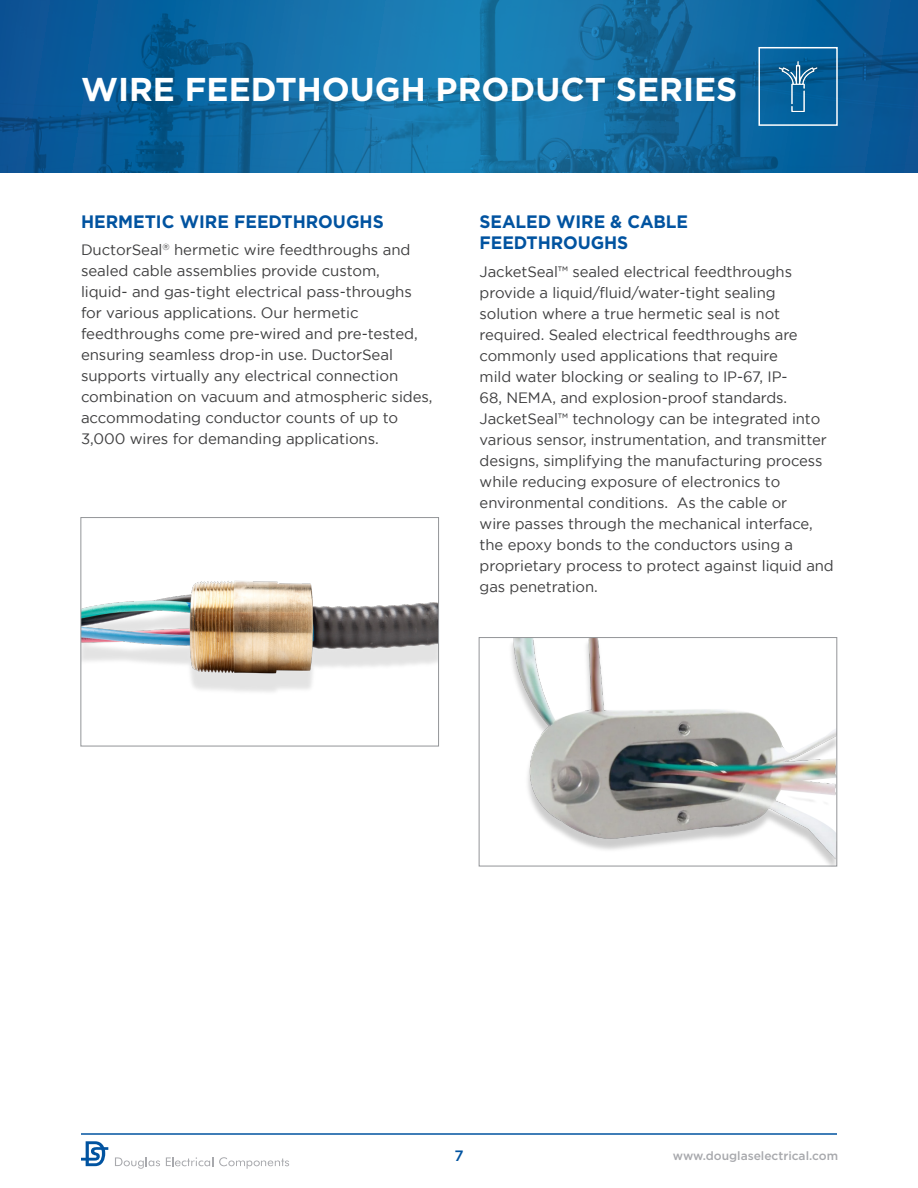
<style>
.page{position:relative;width:918px;height:1188px;background:#fff}
.page>*{position:absolute;margin:0;border:0;box-sizing:border-box;transform-origin:0 0}
.t1{font:700 33px "Gotham";color:#fff}
.Body_Copy{font:700 18px/21.6px "Gotham";letter-spacing:-.005em;color:#0153a0;scale:.96 1}
.Body_title{font:700 18px "Gotham";color:#0153a0;scale:.96 1}
.Body_Copy-2{font:15px/21px "Gotham";letter-spacing:-.005em;color:#3e3e3f}
.t2{font:500 15px "Gotham";color:#0153a0}
.t3{font:500 12px "Gotham";color:#a8a9ad}
</style>
<div class="page">
<hr style="left:81px;top:1133px;width:756px;height:2px;background:#0153a0">
<svg style="left:115px;top:1157px;width:45px;height:12px"></svg>
<svg style="left:166px;top:1157px;width:47px;height:9px"></svg>
<svg style="left:219px;top:1157px;width:70px;height:12px"></svg>
<svg style="left:81px;top:1141px;width:27px;height:25px"></svg>
<img style="left:0;top:0;width:918px;height:173px">
<img style="left:773px;top:61px;width:50px;height:51px">
<div style="left:758px;top:47px;width:80px;height:79px;border:2px solid #fff"></div>
<img style="left:83px;top:580px;width:354px;height:112px">
<div style="left:81px;top:517px;width:358px;height:229px;border:1px solid #939598"></div>
<img style="left:511px;top:639px;width:324px;height:225px">
<div style="left:479px;top:637px;width:358px;height:229px;border:1px solid #939598"></div>
<p class="t1" style="left:81px;top:67px;width:658px">WIRE FEEDTHOUGH PRODUCT SERIES</p>
<p class="Body_title" style="left:81px;top:209px;width:317px">HERMETIC WIRE FEEDTHROUGHS</p>
<p class="Body_Copy-2" style="left:81px;top:239px;width:353px">DuctorSeal<sup>®</sup> hermetic wire feedthroughs and sealed cable assemblies provide custom,<br>liquid- and gas-tight electrical pass-throughs for various applications. Our hermetic feedthroughs come pre-wired and pre-tested, ensuring seamless drop-in use. DuctorSeal supports virtually any electrical connection combination on vacuum and atmospheric sides, accommodating conductor counts of up to 3,000 wires for demanding applications.</p>
<p class="Body_Copy" style="left:480px;top:210px;width:219px">SEALED WIRE &amp; CABLE<br>FEEDTHROUGHS</p>
<p class="Body_Copy-2" style="left:480px;top:261px;width:356px">JacketSeal™ sealed electrical feedthroughs provide a liquid/fluid/water-tight sealing solution where a true hermetic seal is not required. Sealed electrical feedthroughs are commonly used applications that require<br>mild water blocking or sealing to IP-67, IP-<br>68, NEMA, and explosion-proof standards.<br>JacketSeal™ technology can be integrated into various sensor, instrumentation, and transmitter designs, simplifying the manufacturing process while reducing exposure of electronics to environmental conditions. As the cable or<br>wire passes through the mechanical interface, the epoxy bonds to the conductors using a proprietary process to protect against liquid and gas penetration.</p>
<p class="t2" style="left:454px;top:1146px;width:11px">7</p>
<p class="t3" style="left:673px;top:1148px;width:167px">www.douglaselectrical.com</p>
</div>
